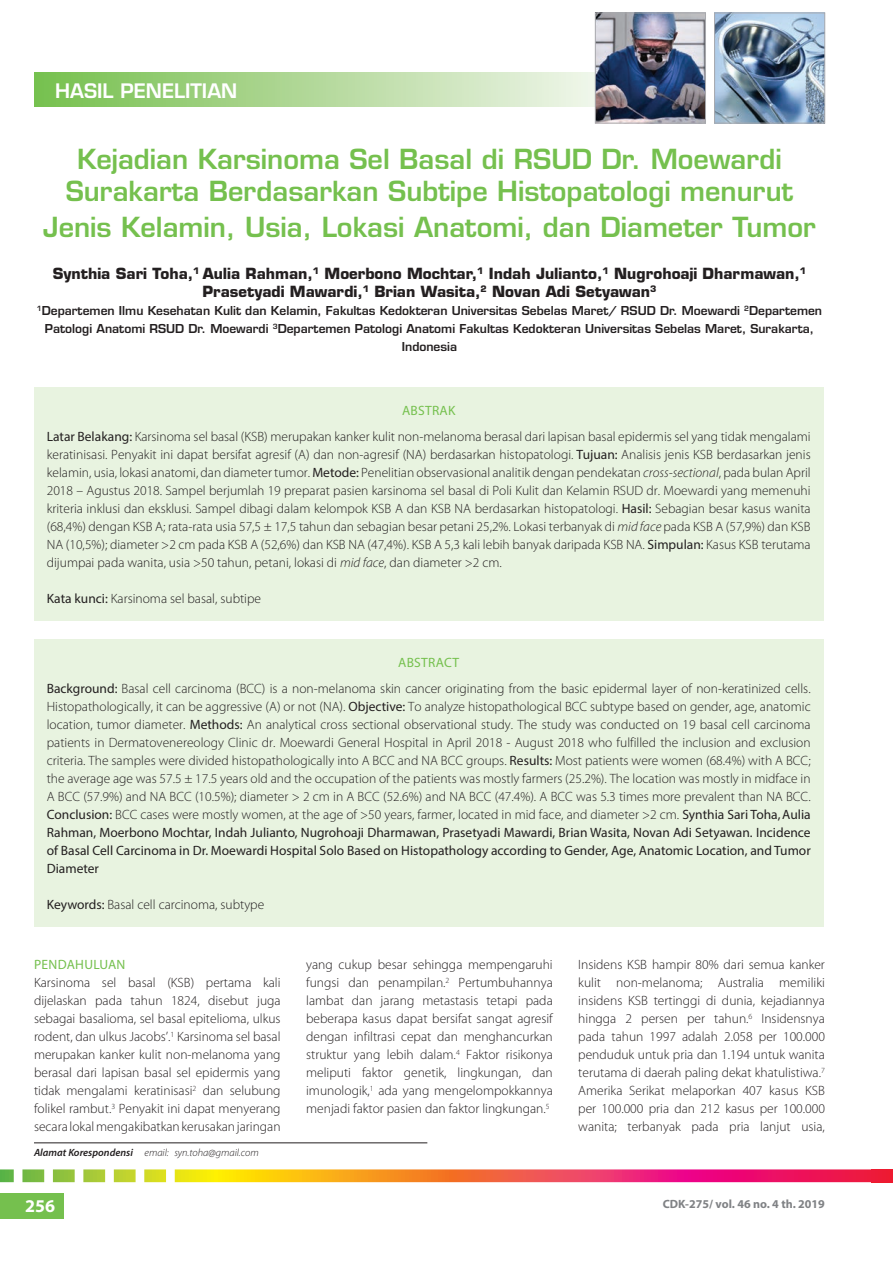
<style>
.page{position:relative;width:893px;height:1263px;background:#fff}
.page>*{position:absolute;margin:0;border:0;box-sizing:border-box;transform-origin:0 0}
.t1{font:600 27px/32.4px "Eurostile LT Std";color:#75c04e;text-align:center}
.t2{font:600 19.5px "Eurostile LT Std";color:#fff}
.t3{font:700 18px "Myriad Pro";color:#fff}
.t4{font:700 15px/18px "Eurostile LT Std";color:#231f20;text-align:center}
.t5{font:300 13.5px/18px "Myriad Pro";color:#231f20;text-align:justify}
.t6{font:13.5px "Myriad Pro";letter-spacing:.02em;color:#75c04e}
.t7{font:600 12px/18px "Eurostile LT Std";color:#231f20;text-align:center}
.t8{font:700 12px "Myriad Pro";color:#808285}
.t9{font:italic 600 10.5px "Myriad Pro";color:#231f20}
.t10{font:italic 300 10.5px "Myriad Pro";color:#231f20}
.s1{font-weight:400;color:#75c04e}
.s2{font-weight:400}
.s3{font-style:italic}
.s4{font-weight:300}
</style>
<div class="page">
<div style="left:34px;top:72px;width:619px;height:35px;background:linear-gradient(to right,#76bf4d,#fcfaf9)"></div>
<img style="left:597px;top:15px;width:107px;height:106px">
<div style="left:595px;top:13px;width:111px;height:110px;border:1px solid #a8a9ad"></div>
<img style="left:716px;top:15px;width:107px;height:106px">
<div style="left:714px;top:13px;width:111px;height:110px;border:1px solid #a8a9ad"></div>
<div style="left:0;top:1193px;width:64px;height:25px;background:#75c04e"></div>
<svg style="left:0;top:1169px;width:893px;height:13px"></svg>
<hr style="left:34px;top:1142px;width:393px;height:1px;background:#231f20">
<div style="left:34px;top:387px;width:789px;height:234px;background:#e8f3e0"></div>
<div style="left:34px;top:639px;width:789px;height:288px;background:#e8f3e0"></div>
<h2 class="t2" style="left:55px;top:79px;width:184px">HASIL PENELITIAN</h2>
<h1 class="t1" style="left:66px;top:143px;width:729px">Kejadian Karsinoma Sel Basal di RSUD Dr. Moewardi<br>Surakarta Berdasarkan Subtipe Histopatologi menurut</h1>
<h1 class="t1" style="left:43px;top:211px;width:774px">Jenis Kelamin, Usia, Lokasi Anatomi, dan Diameter Tumor</h1>
<p class="t4" style="left:53px;top:264px;width:755px">Synthia Sari Toha,<sup>1</sup> Aulia Rahman,<sup>1</sup> Moerbono Mochtar,<sup>1</sup> Indah Julianto,<sup>1</sup> Nugrohoaji Dharmawan,<sup>1<br></sup>Prasetyadi Mawardi,<sup>1</sup> Brian Wasita,<sup>2</sup> Novan Adi Setyawan<sup>3</sup></p>
<p class="t7" style="left:37px;top:301px;width:787px"><sup>1</sup>Departemen Ilmu Kesehatan Kulit dan Kelamin, Fakultas Kedokteran Universitas Sebelas Maret/ RSUD Dr. Moewardi <sup>2</sup>Departemen<br>Patologi Anatomi RSUD Dr. Moewardi <sup>3</sup>Departemen Patologi Anatomi Fakultas Kedokteran Universitas Sebelas Maret, Surakarta,<br>Indonesia</p>
<p class="t5" style="left:47px;top:397px;width:765px;line-height:26.1px;text-align:center"><span class="s1">ABSTRAK<br></span><span class="s2">Latar Belakang:</span> Karsinoma sel basal (KSB) merupakan kanker kulit non-melanoma berasal dari lapisan basal epidermis sel yang tidak mengalami</p>
<p class="t5" style="left:47px;top:446px;width:765px">keratinisasi. Penyakit ini dapat bersifat agresif (A) dan non-agresif (NA) berdasarkan histopatologi. <span class="s2">Tujuan:</span> Analisis jenis KSB berdasarkan jenis kelamin, usia, lokasi anatomi, dan diameter tumor. <span class="s2">Metode:</span> Penelitian observasional analitik dengan pendekatan <span class="s3">cross-sectional</span>, pada bulan April 2018 – Agustus 2018. Sampel berjumlah 19 preparat pasien karsinoma sel basal di Poli Kulit dan Kelamin RSUD dr. Moewardi yang memenuhi kriteria inklusi dan eksklusi. Sampel dibagi dalam kelompok KSB A dan KSB NA berdasarkan histopatologi. <span class="s2">Hasil:</span> Sebagian besar kasus wanita (68,4%) dengan KSB A; rata-rata usia 57,5 ± 17,5 tahun dan sebagian besar petani 25,2%. Lokasi terbanyak di <span class="s3">mid face</span> pada KSB A (57,9%) dan KSB NA (10,5%); diameter &gt;2 cm pada KSB A (52,6%) dan KSB NA (47,4%). KSB A 5,3 kali lebih banyak daripada KSB NA. <span class="s2">Simpulan:</span> Kasus KSB terutama dijumpai pada wanita, usia &gt;50 tahun, petani, lokasi di <span class="s3">mid face</span>, dan diameter &gt;2 cm.</p>
<p class="t5" style="left:47px;top:589px;width:216px"><span class="s2">Kata kunci:</span> Karsinoma sel basal, subtipe</p>
<p class="t5" style="left:47px;top:650px;width:765px;line-height:26.1px;text-align:center"><span class="s1">ABSTRACT<br></span><span class="s2">Background:</span> Basal cell carcinoma (BCC) is a non-melanoma skin cancer originating from the basic epidermal layer of non-keratinized cells.</p>
<p class="t5" style="left:47px;top:698px;width:765px">Histopathologically, it can be aggressive (A) or not (NA). <span class="s2">Objective:</span> To analyze histopathological BCC subtype based on gender, age, anatomic location, tumor diameter. <span class="s2">Methods:</span> An analytical cross sectional observational study. The study was conducted on 19 basal cell carcinoma patients in Dermatovenereology Clinic dr. Moewardi General Hospital in April 2018 - August 2018 who fulfilled the inclusion and exclusion criteria. The samples were divided histopathologically into A BCC and NA BCC groups. <span class="s2">Results:</span> Most patients were women (68.4%) with A BCC; the average age was 57.5 ± 17.5 years old and the occupation of the patients was mostly farmers (25.2%). The location was mostly in midface in A BCC (57.9%) and NA BCC (10.5%); diameter &gt; 2 cm in A BCC (52.6%) and NA BCC (47.4%). A BCC was 5.3 times more prevalent than NA BCC.<br><span class="s2">Conclusion:</span> BCC cases were mostly women, at the age of &gt;50 years, farmer, located in mid face, and diameter &gt;2 cm. <span class="s2">Synthia Sari Toha,Aulia Rahman, Moerbono Mochtar, Indah Julianto, Nugrohoaji Dharmawan, Prasetyadi Mawardi, Brian Wasita, Novan Adi Setyawan. Incidence of Basal Cell Carcinoma in Dr. Moewardi Hospital Solo Based on Histopathology according to Gender, Age, Anatomic Location, and Tumor Diameter</span></p>
<p class="t5" style="left:47px;top:896px;width:219px"><span class="s2">Keywords:</span> Basal cell carcinoma, subtype</p>
<p class="t6" style="left:34px;top:956px;width:93px">PENDAHULUAN</p>
<p class="t5" style="left:34px;top:974px;width:248px">Karsinoma sel basal (KSB) pertama kali dijelaskan pada tahun 1824, disebut juga sebagai basalioma, sel basal epitelioma, ulkus rodent, dan ulkus Jacobs’.<sup>1</sup> Karsinoma sel basal merupakan kanker kulit non-melanoma yang berasal dari lapisan basal sel epidermis yang tidak mengalami keratinisasi<sup>2</sup> dan selubung folikel rambut.<sup>3</sup> Penyakit ini dapat menyerang secara lokal mengakibatkan kerusakan jaringan</p>
<p class="t9" style="left:34px;top:1145px;width:136px">Alamat Korespondensi <span class="s4">email:</span></p>
<p class="t10" style="left:174px;top:1146px;width:86px">syn.toha@gmail.com</p>
<p class="t5" style="left:306px;top:956px;width:248px">yang cukup besar sehingga mempengaruhi fungsi dan penampilan.<sup>2</sup> Pertumbuhannya lambat dan jarang metastasis tetapi pada beberapa kasus dapat bersifat sangat agresif dengan infiltrasi cepat dan menghancurkan struktur yang lebih dalam.<sup>4</sup> Faktor risikonya meliputi faktor genetik, lingkungan, dan imunologik,<sup>1</sup> ada yang mengelompokkannya menjadi faktor pasien dan faktor lingkungan.<sup>5</sup></p>
<p class="t5" style="left:578px;top:956px;width:248px">Insidens KSB hampir 80% dari semua kanker kulit non-melanoma; Australia memiliki insidens KSB tertinggi di dunia, kejadiannya hingga 2 persen per tahun.<sup>6</sup> Insidensnya pada tahun 1997 adalah 2.058 per 100.000 penduduk untuk pria dan 1.194 untuk wanita terutama di daerah paling dekat khatulistiwa.<sup>7<br></sup>Amerika Serikat melaporkan 407 kasus KSB per 100.000 pria dan 212 kasus per 100.000 wanita; terbanyak pada pria lanjut usia,</p>
<h3 class="t3" style="left:25px;top:1194px;width:31px">256</h3>
<p class="t8" style="left:663px;top:1196px;width:164px">CDK-275/ vol. 46 no. 4 th. 2019</p>
</div>
